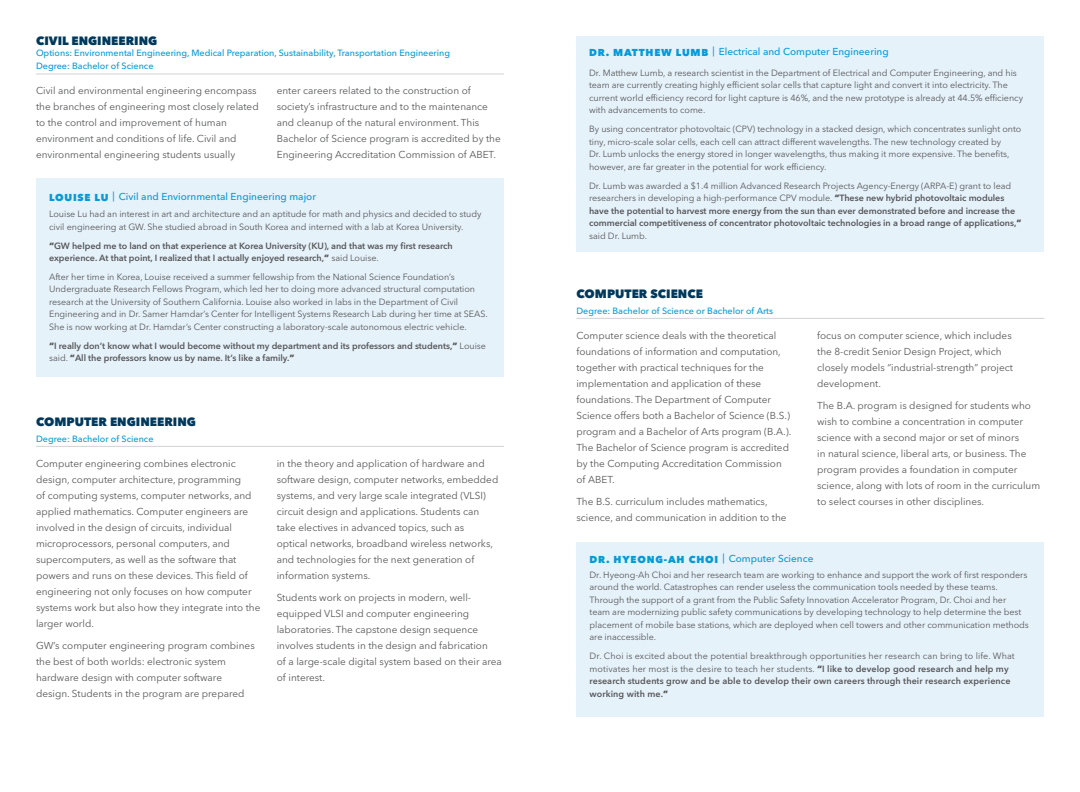
<style>
.page{position:relative;width:1080px;height:792px;background:#fff}
.page>*{position:absolute;margin:0;border:0;box-sizing:border-box;transform-origin:0 0}
.t1{font:800 12px "Avenir Next LT Pro";color:#00395c}
.t2{font:10px/16px "Avenir Next LT Pro";color:#57585a}
.t3{font:500 10px "Avenir Next LT Pro";color:#069ad9}
.t4{font:800 10px "Avenir Next LT Pro";letter-spacing:.08em;color:#069ad9}
.t5{font:9px/12.5px "Avenir Next LT Pro";letter-spacing:-.005em;color:#57585a}
.t6{font:600 9px/12.5px "Avenir Next LT Pro";letter-spacing:-.005em;color:#57585a}
.t7{font:500 9px/13px "Avenir Next LT Pro";color:#069ad9}
.s1{font-weight:800}
.s2{font-weight:400}
.s3{font-weight:500}
.s4{font-weight:600}
</style>
<div class="page">
<div style="left:36px;top:178px;width:468px;height:199px;background:#e6f2fa"></div>
<div style="left:576px;top:542px;width:468px;height:174px;background:#e6f2fa"></div>
<div style="left:576px;top:36px;width:468px;height:216px;background:#e6f2fa"></div>
<hr style="left:36px;top:74px;width:468px;height:1px;background:#d1d2d4">
<hr style="left:576px;top:318px;width:468px;height:1px;background:#d1d2d4">
<hr style="left:36px;top:446px;width:468px;height:1px;background:#d1d2d4">
<p class="t1" style="left:36px;top:33px;width:123px">CIVIL ENGINEERING</p>
<p class="t7" style="left:36px;top:47px;width:416px">Options: Environmental Engineering, Medical Preparation, Sustainability, Transportation Engineering<br>Degree: Bachelor of Science</p>
<p class="t2" style="left:36px;top:83px;width:224px">Civil and environmental engineering encompass the branches of engineering most closely related to the control and improvement of human environment and conditions of life. Civil and environmental engineering students usually</p>
<p class="t2" style="left:277px;top:83px;width:226px">enter careers related to the construction of society’s infrastructure and to the maintenance and cleanup of the natural environment. This Bachelor of Science program is accredited by the Engineering Accreditation Commission of ABET.</p>
<p class="t3" style="left:49px;top:190px;width:268px"><span class="s1">LOUISE LU</span> | Civil and Enviornmental Engineering major</p>
<p class="t5" style="left:49px;top:208px;width:434px">Louise Lu had an interest in art and architecture and an aptitude for math and physics and decided to study civil engineering at GW. She studied abroad in South Korea and interned with a lab at Korea University.</p>
<p class="t6" style="left:49px;top:239px;width:405px"><span class="s1">“</span>GW helped me to land on that experience at Korea University (KU), and that was my first research experience. At that point, I realized that I actually enjoyed research,<span class="s1">”</span> <span class="s2">said Louise.</span></p>
<p class="t5" style="left:49px;top:271px;width:440px">After her time in Korea, Louise received a summer fellowship from the National Science Foundation’s Undergraduate Research Fellows Program, which led her to doing more advanced structural computation research at the University of Southern California. Louise also worked in labs in the Department of Civil Engineering and in Dr. Samer Hamdar’s Center for Intelligent Systems Research Lab during her time at SEAS.<br>She is now working at Dr. Hamdar’s Center constructing a laboratory-scale autonomous electric vehicle.</p>
<p class="t6" style="left:49px;top:339px;width:438px"><span class="s1">“</span>I really don’t know what I would become without my department and its professors and students,<span class="s1">”</span> <span class="s2">Louise said.</span> <span class="s1">“</span>All the professors know us by name. It’s like a family.<span class="s1">”</span></p>
<p class="t1" style="left:36px;top:415px;width:162px">COMPUTER ENGINEERING</p>
<p class="t7" style="left:36px;top:432px;width:119px">Degree: Bachelor of Science</p>
<p class="t2" style="left:36px;top:455px;width:226px">Computer engineering combines electronic design, computer architecture, programming<br>of computing systems, computer networks, and applied mathematics. Computer engineers are involved in the design of circuits, individual microprocessors, personal computers, and supercomputers, as well as the software that powers and runs on these devices. This field of engineering not only focuses on how computer systems work but also how they integrate into the larger world.</p>
<p class="t2" style="left:36px;top:637px;width:220px">GW’s computer engineering program combines the best of both worlds: electronic system hardware design with computer software design. Students in the program are prepared</p>
<p class="t2" style="left:277px;top:455px;width:223px">in the theory and application of hardware and software design, computer networks, embedded systems, and very large scale integrated (VLSI) circuit design and applications. Students can take electives in advanced topics, such as<br>optical networks, broadband wireless networks, and technologies for the next generation of information systems.</p>
<p class="t2" style="left:277px;top:589px;width:227px">Students work on projects in modern, well&shy;equipped VLSI and computer engineering laboratories. The capstone design sequence involves students in the design and fabrication<br>of a large-scale digital system based on their area of interest.</p>
<p class="t3" style="left:589px;top:45px;width:301px"><span class="s1">DR. MATTHEW LUMB</span> | Electrical and Computer Engineering</p>
<p class="t5" style="left:589px;top:67px;width:435px">Dr. Matthew Lumb, a research scientist in the Department of Electrical and Computer Engineering, and his team are currently creating highly efficient solar cells that capture light and convert it into electricity. The current world efficiency record for light capture is 46%, and the new prototype is already at 44.5% efficiency with advancements to come.</p>
<p class="t5" style="left:589px;top:123px;width:434px">By using concentrator photovoltaic (CPV) technology in a stacked design, which concentrates sunlight onto tiny, micro-scale solar cells, each cell can attract different wavelengths. The new technology created by<br>Dr. Lumb unlocks the energy stored in longer wavelengths, thus making it more expensive. The benefits, however, are far greater in the potential for work efficiency.</p>
<p class="t6" style="left:589px;top:179px;width:434px"><span class="s2">Dr. Lumb was awarded a $1.4 million Advanced Research Projects Agency-Energy (ARPA-E) grant to lead researchers in developing a high-performance CPV module.</span> <span class="s1">“</span>These new hybrid photovoltaic modules have the potential to harvest more energy from the sun than ever demonstrated before and increase the commercial competitiveness of concentrator photovoltaic technologies in a broad range of applications,<span class="s1">” </span><span class="s2">said Dr. Lumb.</span></p>
<p class="t1" style="left:576px;top:287px;width:128px">COMPUTER SCIENCE</p>
<p class="t7" style="left:576px;top:304px;width:198px">Degree: Bachelor of Science or Bachelor of Arts</p>
<p class="t2" style="left:576px;top:327px;width:216px">Computer science deals with the theoretical foundations of information and computation, together with practical techniques for the implementation and application of these foundations. The Department of Computer Science offers both a Bachelor of Science (B.S.) program and a Bachelor of Arts program (B.A.).<br>The Bachelor of Science program is accredited by the Computing Accreditation Commission of ABET.</p>
<p class="t2" style="left:576px;top:493px;width:212px">The B.S. curriculum includes mathematics, science, and communication in addition to the</p>
<p class="t2" style="left:817px;top:327px;width:197px">focus on computer science, which includes the 8-credit Senior Design Project, which closely models “industrial-strength” project development.</p>
<p class="t2" style="left:817px;top:397px;width:225px">The B.A. program is designed for students who wish to combine a concentration in computer science with a second major or set of minors<br>in natural science, liberal arts, or business. The program provides a foundation in computer science, along with lots of room in the curriculum to select courses in other disciplines.</p>
<p class="t4" style="left:590px;top:553px;width:225px">DR. HYEONG-AH CHOI <sup>|</sup> <span class="s3">Computer Science</span></p>
<p class="t5" style="left:590px;top:569px;width:441px">Dr. Hyeong-Ah Choi and her research team are working to enhance and support the work of first responders around the world. Catastrophes can render useless the communication tools needed by these teams.<br>Through the support of a grant from the Public Safety Innovation Accelerator Program, Dr. Choi and her team are modernizing public safety communications by developing technology to help determine the best placement of mobile base stations, which are deployed when cell towers and other communication methods are inaccessible.</p>
<p class="t5" style="left:590px;top:650px;width:427px">Dr. Choi is excited about the potential breakthrough opportunities her research can bring to life. What motivates her most is the desire to teach her students. <span class="s1">“</span><span class="s4">I like to develop good research and help my research students grow and be able to develop their own careers through their research experience working with me.</span><span class="s1">”</span></p>
</div>
